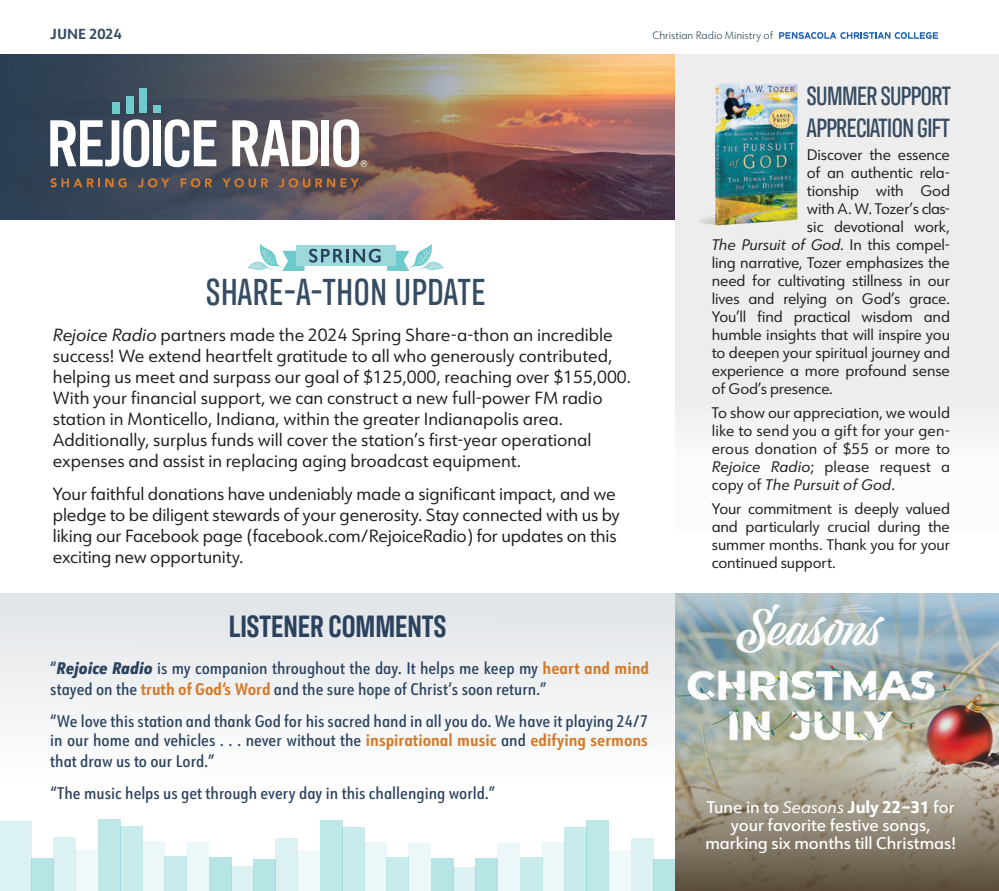
<style>
.page{position:relative;width:999px;height:891px;background:#fff}
.page>*{position:absolute;margin:0;border:0;box-sizing:border-box;transform-origin:0 0}
.t1{font:500 38.4px "Antarctican Headline";letter-spacing:.02em;color:#364c62}
.t2{font:600 31.5px "Antarctican Headline";color:#2a425e}
.t3{font:500 27px "Antarctican Headline";letter-spacing:-.02em;color:#364c62}
.t4{font:17.25px/21px "URW Form";color:#231f20}
.t5{font:500 16.5px/21px "URW Form Cond";color:#2a425e}
.t6{font:500 16.5px/18px "URW Form";color:#fff;text-align:center}
.t7{font:15px/18px "URW Form";letter-spacing:-.01em;color:#231f20;text-align:justify}
.t8{font:italic 15px "URW Form";letter-spacing:-.01em;color:#231f20}
.t9{font:15px "URW Form";letter-spacing:-.03em;color:#231f20}
.t10{font:700 14.25px "URW Form";color:#364c62}
.t11{font:300 10.5px "URW Form";color:#364c62}
.s1{font-style:italic}
.s2{font-style:normal}
.s3{font-weight:800;font-style:italic}
.s4{font-weight:700;color:#d47b2a}
.s5{font-weight:400;font-style:italic}
.s6{font-weight:800}
</style>
<div class="page">
<img style="left:0;top:54px;width:675px;height:165px">
<svg style="left:50px;top:178px;width:77px;height:9px"></svg>
<svg style="left:138px;top:178px;width:32px;height:9px"></svg>
<svg style="left:181px;top:178px;width:31px;height:9px"></svg>
<svg style="left:222px;top:178px;width:46px;height:9px"></svg>
<svg style="left:279px;top:178px;width:80px;height:9px"></svg>
<div style="left:322px;top:120px;width:7px;height:46px;background:#fff"></div>
<svg style="left:333px;top:119px;width:34px;height:48px"></svg>
<svg style="left:50px;top:119px;width:99px;height:48px"></svg>
<div style="left:153px;top:120px;width:8px;height:46px;background:#fff"></div>
<svg style="left:165px;top:119px;width:51px;height:48px"></svg>
<svg style="left:232px;top:120px;width:86px;height:46px"></svg>
<div style="left:112px;top:102px;width:8px;height:11px;background:#6fcacc"></div>
<div style="left:126px;top:96px;width:8px;height:17px;background:#6fcacc"></div>
<div style="left:140px;top:89px;width:7px;height:24px;background:#6fcacc"></div>
<div style="left:153px;top:105px;width:8px;height:8px;background:#6fcacc"></div>
<div style="left:0;top:593px;width:675px;height:217px;background:linear-gradient(to bottom,#e1e4e7,#fff)"></div>
<div style="left:675px;top:54px;width:324px;height:477px;background:linear-gradient(to right,#f2f1f1,#f0f0f0)"></div>
<div style="left:296px;top:245px;width:100px;height:20px;background:#9dd8db"></div>
<svg style="left:387px;top:244px;width:57px;height:27px"></svg>
<svg style="left:248px;top:244px;width:133px;height:27px"></svg>
<img style="left:683px;top:73px;width:124px;height:154px">
<div style="left:320px;top:821px;width:22px;height:70px;background:#bee7e8"></div>
<div style="left:342px;top:828px;width:22px;height:63px;background:#c9ebec"></div>
<div style="left:364px;top:842px;width:23px;height:49px;background:#ebf7f8"></div>
<div style="left:387px;top:858px;width:22px;height:33px;background:#c9ebec"></div>
<div style="left:431px;top:858px;width:22px;height:33px;background:#b7e4e5"></div>
<div style="left:453px;top:867px;width:23px;height:24px;background:#dcf2f2"></div>
<div style="left:409px;top:843px;width:22px;height:48px;background:#ebf7f8"></div>
<div style="left:298px;top:852px;width:22px;height:39px;background:#f0f9fa"></div>
<div style="left:276px;top:839px;width:22px;height:52px;background:#dbf1f2"></div>
<div style="left:253px;top:860px;width:23px;height:31px;background:#b7e4e5"></div>
<div style="left:587px;top:821px;width:22px;height:70px;background:#bee7e8"></div>
<div style="left:564px;top:828px;width:23px;height:63px;background:#c9ebec"></div>
<div style="left:542px;top:842px;width:22px;height:49px;background:#ebf7f8"></div>
<div style="left:520px;top:858px;width:22px;height:33px;background:#c9ebec"></div>
<div style="left:476px;top:858px;width:22px;height:33px;background:#b7e4e5"></div>
<div style="left:498px;top:843px;width:22px;height:48px;background:#ebf7f8"></div>
<div style="left:609px;top:852px;width:22px;height:39px;background:#f0f9fa"></div>
<div style="left:631px;top:839px;width:22px;height:52px;background:#dbf1f2"></div>
<div style="left:653px;top:860px;width:22px;height:31px;background:#b7e4e5"></div>
<div style="left:98px;top:819px;width:22px;height:72px;background:#bee7e8"></div>
<div style="left:120px;top:826px;width:22px;height:65px;background:#c9ebec"></div>
<div style="left:142px;top:841px;width:23px;height:50px;background:#ebf7f8"></div>
<div style="left:165px;top:856px;width:22px;height:35px;background:#c9ebec"></div>
<div style="left:209px;top:857px;width:22px;height:34px;background:#b7e4e5"></div>
<div style="left:231px;top:866px;width:22px;height:25px;background:#dcf2f2"></div>
<div style="left:187px;top:842px;width:22px;height:49px;background:#ebf7f8"></div>
<div style="left:76px;top:850px;width:22px;height:41px;background:#f0f9fa"></div>
<div style="left:54px;top:837px;width:22px;height:54px;background:#dbf1f2"></div>
<div style="left:31px;top:858px;width:23px;height:33px;background:#b7e4e5"></div>
<div style="left:0;top:821px;width:31px;height:70px;background:#dbf1f2"></div>
<img style="left:675px;top:593px;width:324px;height:149px">
<svg style="left:675px;top:742px;width:324px;height:149px;background:#958a78"></svg>
<svg style="left:779px;top:32px;width:159px;height:7px"></svg>
<p class="t10" style="left:50px;top:24px;width:73px">JUNE 2024</p>
<p class="t1" style="left:206px;top:265px;width:281px">SHARE-A-THON UPDATE</p>
<p class="t4" style="left:53px;top:324px;width:580px"><span class="s1">Rejoice Radio</span> partners made the 2024 Spring Share-a-thon an incredible success! We extend heartfelt gratitude to all who generously contributed, helping us meet and surpass our goal of $125,000, reaching over $155,000.<br>With your financial support, we can construct a new full-power FM radio station in Monticello, Indiana, within the greater Indianapolis area.<br>Additionally, surplus funds will cover the station’s first-year operational expenses and assist in replacing aging broadcast equipment.</p>
<p class="t4" style="left:53px;top:483px;width:569px">Your faithful donations have undeniably made a significant impact, and we pledge to be diligent stewards of your generosity. Stay connected with us by liking our Facebook page (facebook.com/RejoiceRadio) for updates on this exciting new opportunity.</p>
<p class="t2" style="left:229px;top:604px;width:219px">LISTENER COMMENTS</p>
<p class="t11" style="left:652px;top:28px;width:122px">Christian Radio Ministry of</p>
<p class="t3" style="left:807px;top:77px;width:145px">SUMMER SUPPORT</p>
<p class="t3" style="left:807px;top:109px;width:144px">APPRECIATION GIFT</p>
<p class="t7" style="left:807px;top:145px;width:145px">Discover the essence</p>
<p class="t7" style="left:807px;top:163px;width:145px">of an authentic rela-</p>
<p class="t7" style="left:807px;top:181px;width:145px">tionship with God</p>
<p class="t9" style="left:807px;top:199px;width:145px">with A. W. Tozer’s clas-</p>
<p class="t7" style="left:807px;top:217px;width:145px">sic devotional work,</p>
<p class="t8" style="left:712px;top:235px;width:240px">The Pursuit of God<span class="s2">. In this compel-</span></p>
<p class="t7" style="left:712px;top:253px;width:240px">ling narrative, Tozer emphasizes the</p>
<p class="t7" style="left:712px;top:271px;width:240px">need for cultivating stillness in our</p>
<p class="t7" style="left:712px;top:289px;width:240px">lives and relying on God’s grace.</p>
<p class="t7" style="left:712px;top:307px;width:240px">You’ll find practical wisdom and</p>
<p class="t7" style="left:712px;top:325px;width:240px">humble insights that will inspire you</p>
<p class="t7" style="left:712px;top:343px;width:240px">to deepen your spiritual journey and</p>
<p class="t7" style="left:712px;top:361px;width:240px">experience a more profound sense</p>
<p class="t7" style="left:712px;top:379px;width:123px">of God’s presence.</p>
<p class="t7" style="left:712px;top:403px;width:240px">To show our appreciation, we would like to send you a gift for your gen&shy;erous donation of $55 or more to <span class="s1">Rejoice Radio</span>; please request a copy of <span class="s1">The Pursuit of God</span>.</p>
<p class="t7" style="left:712px;top:499px;width:240px">Your commitment is deeply valued and particularly crucial during the summer months. Thank you for your continued support.</p>
<p class="t5" style="left:50px;top:657px;width:600px">“<span class="s3">Rejoice Radio</span> is my companion throughout the day. It helps me keep my <span class="s4">heart and mind </span>stayed on the <span class="s4">truth of God‘s Word</span> and the sure hope of Christ’s soon return.”</p>
<p class="t5" style="left:50px;top:710px;width:599px;line-height:19.5px">“We love this station and thank God for his sacred hand in all you do. We have it playing 24/7 in our home and vehicles . . . never without the <span class="s4">inspirational music</span> and <span class="s4">edifying sermons</span></p>
<p class="t5" style="left:50px;top:750px;width:166px">that draw us to our Lord.”</p>
<p class="t5" style="left:50px;top:782px;width:446px">“The music helps us get through every day in this challenging world.”</p>
<p class="t6" style="left:705px;top:798px;width:252px">Tune in to <span class="s5">Seasons</span> <span class="s6">July 22–31</span> for your favorite festive songs, marking six months till Christmas!</p>
</div>
